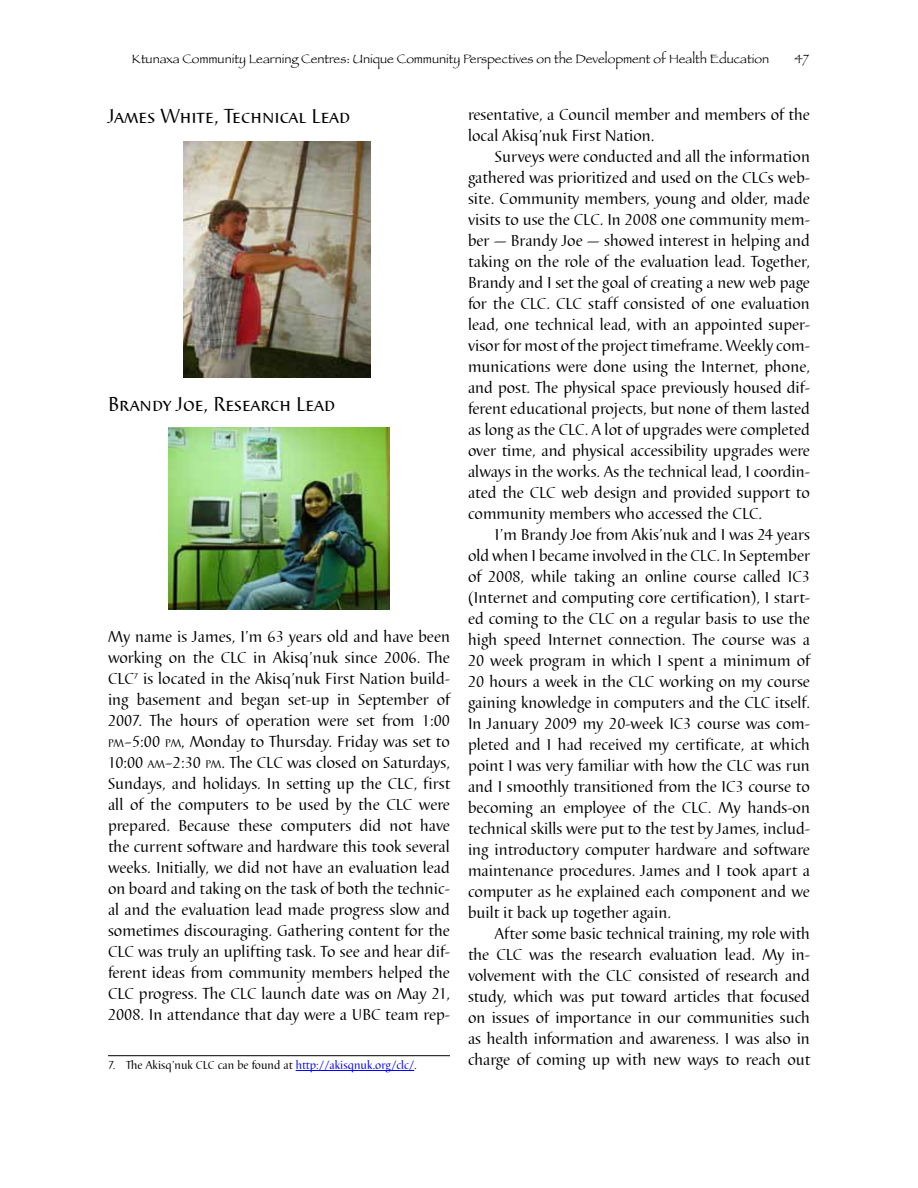
<style>
.page{position:relative;width:918px;height:1188px;background:#fff}
.page>*{position:absolute;margin:0;border:0;box-sizing:border-box;transform-origin:0 0}
.t1{font:21px "Barbedor SCT";color:#000}
.t2{font:16.5px/21px "Barbedor T";color:#000;text-align:justify}
.t3{font:12.75px "Papyrus";color:#000}
.t4{font:12px "Barbedor T";color:#000}
.s1{font-size:11.55px}
.s2{color:#00f}
</style>
<div class="page">
<hr style="left:108px;top:1055px;width:342px;height:1px;background:#000">
<hr style="left:296px;top:1070px;width:118px;height:1px;background:#00f">
<img style="left:184px;top:142px;width:186px;height:235px">
<img style="left:169px;top:428px;width:220px;height:181px">
<p class="t3" style="left:132px;top:51px;width:639px">Ktunaxa Community Learning Centres: Unique Community Perspectives on the Development of Health Education</p>
<p class="t3" style="left:795px;top:51px;width:16px">47</p>
<p class="t1" style="left:108px;top:105px;width:244px">James White, Technical Lead</p>
<p class="t2" style="left:468px;top:104px;width:343px">resentative, a Council member and members of the local Akisq’nuk First Nation.</p>
<p class="t2" style="left:468px;top:146px;width:344px;text-indent:27px">Surveys were conducted and all the information gathered was prioritized and used on the CLCs web&shy;site. Community members, young and older, made visits to use the CLC. In 2008 one community mem&shy;ber — Brandy Joe — showed interest in helping and taking on the role of the evaluation lead. Together, Brandy and I set the goal of creating a new web page for the CLC. CLC staff consisted of one evaluation lead, one technical lead, with an appointed super&shy;visor for most of the project timeframe. Weekly com&shy;munications were done using the Internet, phone, and post. The physical space previously housed dif&shy;ferent educational projects, but none of them lasted as long as the CLC. A lot of upgrades were completed over time, and physical accessibility upgrades were always in the works. As the technical lead, I coordin&shy;ated the CLC web design and provided support to community members who accessed the CLC.</p>
<p class="t2" style="left:468px;top:525px;width:344px;text-indent:27px">I’m Brandy Joe from Akis’nuk and I was 24 years old when I became involved in the CLC. In September of 2008, while taking an online course called IC3 (Internet and computing core certification), I start&shy;ed coming to the CLC on a regular basis to use the high speed Internet connection. The course was a 20 week program in which I spent a minimum of 20 hours a week in the CLC working on my course gaining knowledge in computers and the CLC itself.<br>In January 2009 my 20-week IC3 course was com&shy;pleted and I had received my certificate, at which point I was very familiar with how the CLC was run and I smoothly transitioned from the IC3 course to becoming an employee of the CLC. My hands-on technical skills were put to the test by James, includ&shy;ing introductory computer hardware and software maintenance procedures. James and I took apart a computer as he explained each component and we built it back up together again.</p>
<p class="t2" style="left:468px;top:924px;width:344px;text-indent:27px">After some basic technical training, my role with the CLC was the research evaluation lead. My in&shy;volvement with the CLC consisted of research and study, which was put toward articles that focused on issues of importance in our communities such as health information and awareness. I was also in charge of coming up with new ways to reach out</p>
<p class="t1" style="left:108px;top:393px;width:229px">Brandy Joe, Research Lead</p>
<p class="t2" style="left:108px;top:627px;width:344px">My name is James, I’m 63 years old and have been working on the CLC in Akisq’nuk since 2006. The CLC<sup>7</sup> is located in the Akisq’nuk First Nation build&shy;ing basement and began set-up in September of 2007. The hours of operation were set from 1:00<br><span class="s1">PM</span>–5:00 <span class="s1">PM</span>, Monday to Thursday. Friday was set to 10:00 <span class="s1">AM</span>–2:30 <span class="s1">PM</span>. The CLC was closed on Saturdays, Sundays, and holidays. In setting up the CLC, first all of the computers to be used by the CLC were prepared. Because these computers did not have the current software and hardware this took several weeks. Initially, we did not have an evaluation lead on board and taking on the task of both the technic&shy;al and the evaluation lead made progress slow and sometimes discouraging. Gathering content for the CLC was truly an uplifting task. To see and hear dif&shy;ferent ideas from community members helped the CLC progress. The CLC launch date was on May 21, 2008. In attendance that day were a UBC team rep-</p>
<p class="t4" style="left:108px;top:1059px;width:310px">7. The Akisq’nuk CLC can be found at <span class="s2">http://akisqnuk.org/clc/</span>.</p>
</div>
